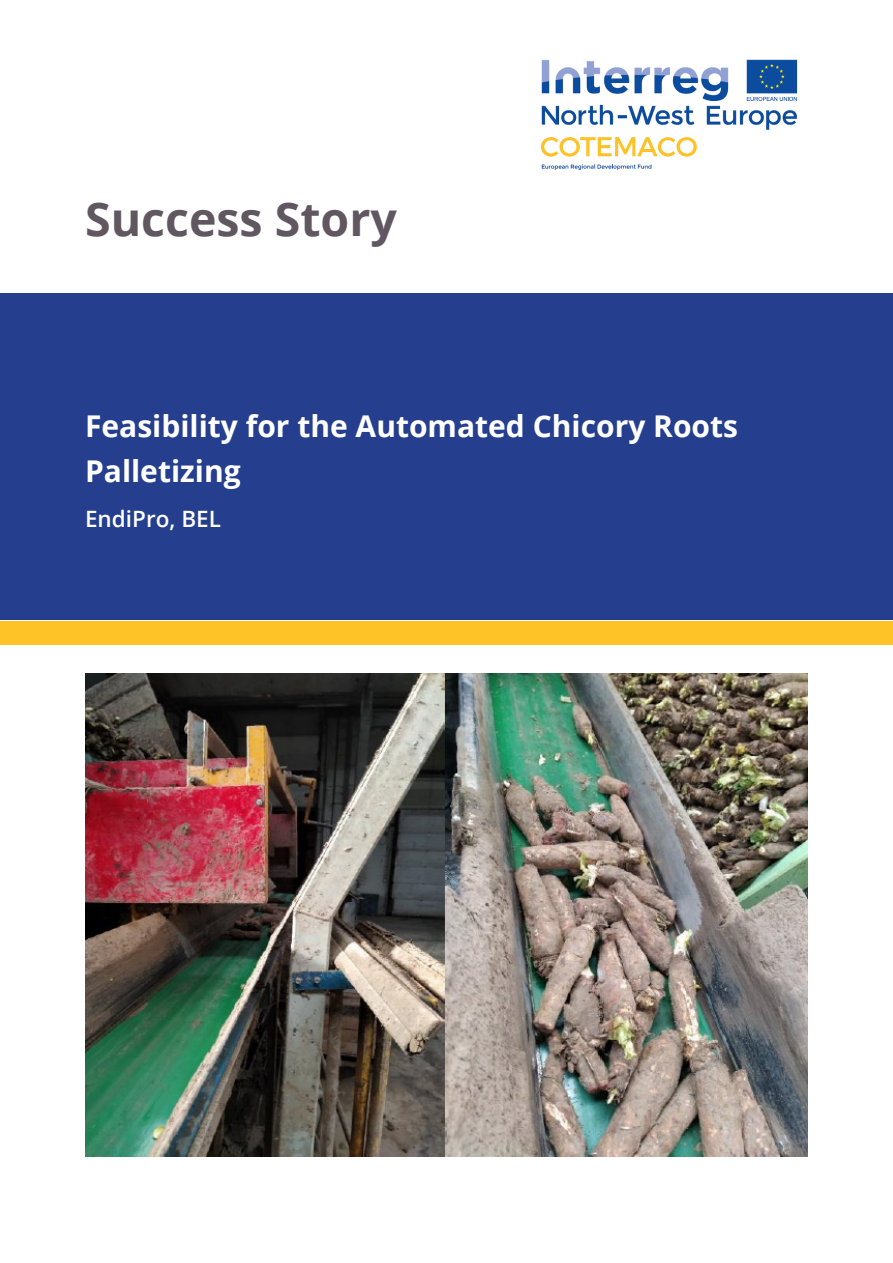
<style>
.page{position:relative;width:893px;height:1263px;background:#fff}
.page>*{position:absolute;margin:0;border:0;box-sizing:border-box;transform-origin:0 0}
.Titel_Fließtexte{font:700 46.5px "Open Sans";color:#605760}
.Steckbrief{font:700 30px/45px "Open Sans";color:#fff}
.Untertitel{font:600 22.5px "Open Sans";color:#fff}
</style>
<div class="page">
<div style="left:0;top:294px;width:893px;height:326px;background:#253f8e"></div>
<img style="left:540px;top:59px;width:258px;height:111px">
<div style="left:0;top:621px;width:893px;height:23px;background:#fec427"></div>
<img style="left:85px;top:674px;width:723px;height:483px">
<p class="Titel_Fließtexte" style="left:85px;top:187px;width:313px">Success Story</p>
<p class="Steckbrief" style="left:85px;top:402px;width:655px">Feasibility for the Automated Chicory Roots<br>Palletizing</p>
<p class="Untertitel" style="left:85px;top:503px;width:137px">EndiPro, BEL</p>
</div>
